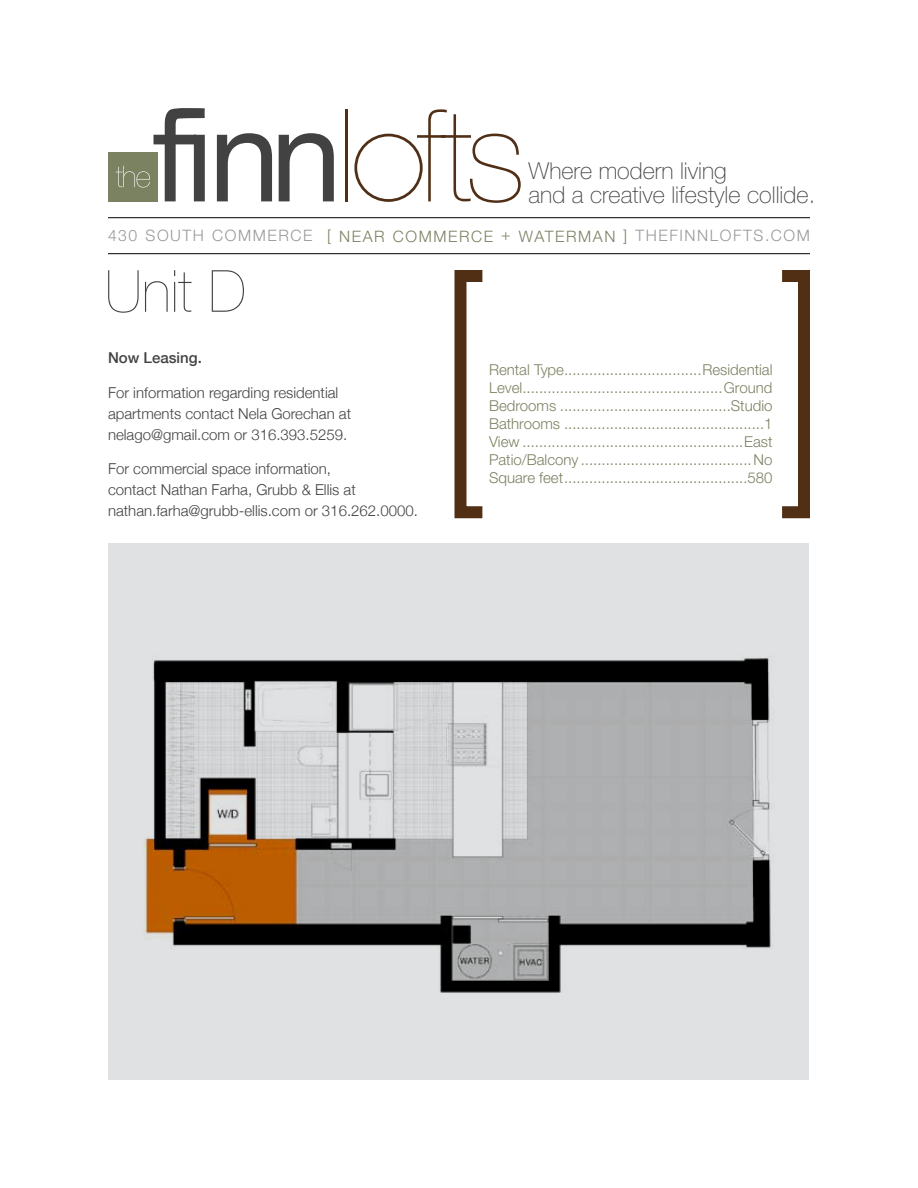
<style>
.page{position:relative;width:918px;height:1188px;background:#fff}
.page>*{position:absolute;margin:0;border:0;box-sizing:border-box;transform-origin:0 0}
.t1{font:200 58.2px "Helvetica Neue";color:#424242}
.t2{font:100 23.4px/23.9px "Helvetica Neue LT";color:#424242}
.t3{font:300 15.75px "Helvetica Neue LT";letter-spacing:.1em;color:#999}
.t4{font:300 15px/18px "Helvetica Neue LT";color:#7b8262;text-align:justify}
.t5{font:300 15px/21px "Helvetica Neue";color:#424242}
.t6{font:500 15px "Helvetica Neue";color:#424242}
.s1{color:#7b8262}
</style>
<div class="page">
<svg style="left:354px;top:109px;width:167px;height:94px"></svg>
<hr style="left:345px;top:109px;width:3px;height:92px;background:#502f16">
<div style="left:108px;top:152px;width:50px;height:49px;background:#7b8262"></div>
<svg style="left:116px;top:108px;width:218px;height:93px"></svg>
<hr style="left:108px;top:217px;width:702px;height:1px;background:#000">
<div style="left:776px;top:270px;width:34px;height:248px;border:12px solid #502f15"></div>
<hr style="left:108px;top:253px;width:702px;height:1px;background:#000">
<div style="left:455px;top:270px;width:33px;height:248px;border:12px solid #502f15"></div>
<div style="left:109px;top:543px;width:700px;height:536px;background:#e0e1e2"></div>
<img style="left:143px;top:658px;width:628px;height:335px">
<h2 class="t2" style="left:529px;top:159px;width:288px">Where modern living<br>and a creative lifestyle collide.</h2>
<p class="t3" style="left:108px;top:226px;width:703px">430 South commerce <span class="s1">[ near Commerce + waterman ]</span> thefinnlofts.com</p>
<h1 class="t1" style="left:105px;top:258px;width:143px">Unit D</h1>
<p class="t6" style="left:108px;top:349px;width:95px">Now Leasing.</p>
<p class="t5" style="left:108px;top:382px;width:245px">For information regarding residential apartments contact Nela Gorechan at nelago@gmail.com or 316.393.5259.</p>
<p class="t5" style="left:108px;top:458px;width:311px">For commercial space information,<br>contact Nathan Farha, Grubb &amp; Ellis at nathan.farha@grubb-ellis.com or 316.262.0000.</p>
<p class="t4" style="left:489px;top:360px;width:285px">Rental Type.................................Residential Level................................................Ground Bedrooms .........................................Studio Bathrooms ................................................1<br>View .....................................................East Patio/Balcony .........................................No Square feet............................................580</p>
</div>
